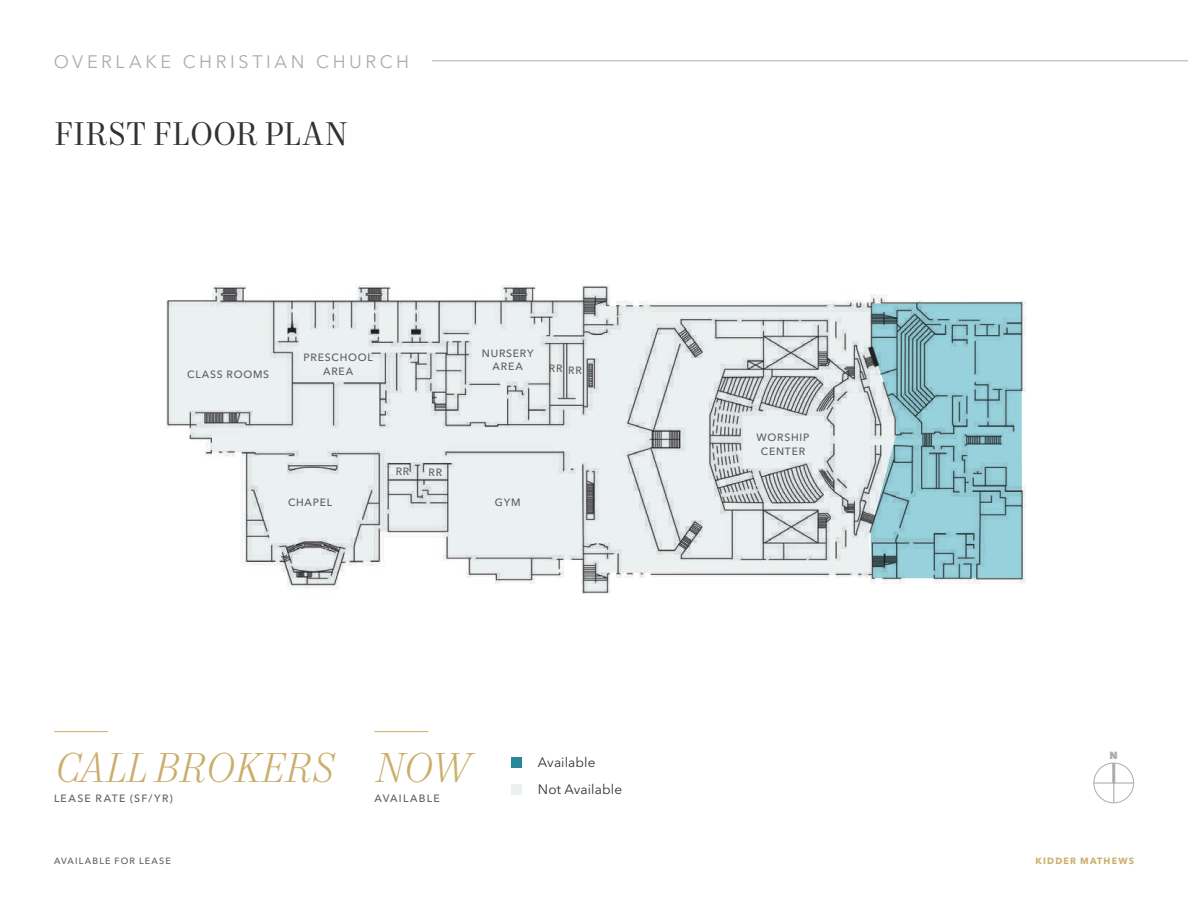
<style>
.page{position:relative;width:1188px;height:918px;background:#fff}
.page>*{position:absolute;margin:0;border:0;box-sizing:border-box;transform-origin:0 0}
.Stat_Italic_-_Gold_2023{font:italic 300 42px "Mort Modern 07";letter-spacing:-.015em;color:#cbae6b}
.Headline_-_Level_2_-_Charcoal_2023{font:33px "Mort Modern 08";letter-spacing:.005em;color:#313234}
.t1{font:18px "Avenir Next LT Pro";letter-spacing:.2em;color:#afabac}
.Table_Input_-_Charcoal_2023{font:13.5px "Avenir Next LT Pro";letter-spacing:.01em;color:#313234}
.Other_Callout_Text_-_Ash_2023{font:500 10.5px/13.5px "Avenir Next LT Pro";letter-spacing:.075em;color:#5e5d5d;text-align:center}
.Stat_Label_-_Ash_2023{font:500 10.5px "Avenir Next LT Pro";letter-spacing:.125em;color:#5e5d5d}
.t2{font:800 10.35px "Avenir Next LT Pro";color:#afabac}
.t3{font:500 9px "Avenir Next LT Pro";letter-spacing:.13em;color:#5e5d5d}
.t4{font:700 9px "Avenir Next LT Pro";letter-spacing:.13em;color:#cbae6b}
</style>
<div class="page">
<hr style="left:54px;top:731px;width:54px;height:1px;background:#cbae6b">
<hr style="left:374px;top:731px;width:54px;height:1px;background:#cbae6b">
<svg style="left:896px;top:302px;width:126px;height:276px;background:#89bec8"></svg>
<svg style="left:166px;top:286px;width:730px;height:306px;fill:#ebf0f1"></svg>
<div style="left:1094px;top:763px;width:40px;height:40px;border:1px solid #afabac;border-radius:50%"></div>
<hr style="left:1112px;top:763px;width:3px;height:20px;background:#afabac">
<hr style="left:1094px;top:782px;width:40px;height:2px;background:#afabac">
<svg style="left:1113px;top:784px;width:1px;height:19px"></svg>
<div style="left:511px;top:757px;width:11px;height:11px;background:#26889a"></div>
<div style="left:511px;top:784px;width:11px;height:11px;background:#ebf0f1"></div>
<hr style="left:432px;top:61px;width:756px;height:1px;background:#afabac">
<h3 class="t1" style="left:54px;top:51px;width:357px">OVERLAKE CHRISTIAN CHURCH</h3>
<p class="Headline_-_Level_2_-_Charcoal_2023" style="left:54px;top:114px;width:296px">FIRST FLOOR PLAN</p>
<p class="Other_Callout_Text_-_Ash_2023" style="left:187px;top:368px;width:84px">CLASS ROOMS</p>
<p class="Other_Callout_Text_-_Ash_2023" style="left:304px;top:351px;width:71px">PRESCHOOL<br>AREA</p>
<p class="Other_Callout_Text_-_Ash_2023" style="left:482px;top:346px;width:53px">NURSERY<br>AREA</p>
<p class="Other_Callout_Text_-_Ash_2023" style="left:549px;top:361px;width:15px">RR</p>
<p class="Other_Callout_Text_-_Ash_2023" style="left:568px;top:364px;width:15px">RR</p>
<p class="Other_Callout_Text_-_Ash_2023" style="left:396px;top:465px;width:15px">RR</p>
<p class="Other_Callout_Text_-_Ash_2023" style="left:428px;top:465px;width:15px">RR</p>
<p class="Other_Callout_Text_-_Ash_2023" style="left:288px;top:495px;width:46px">CHAPEL</p>
<p class="Other_Callout_Text_-_Ash_2023" style="left:495px;top:495px;width:27px">GYM</p>
<p class="Stat_Italic_-_Gold_2023" style="left:54px;top:743px;width:281px">CALL BROKERS</p>
<p class="Stat_Label_-_Ash_2023" style="left:54px;top:792px;width:120px">LEASE RATE (SF/YR)</p>
<p class="Stat_Italic_-_Gold_2023" style="left:374px;top:743px;width:97px">NOW</p>
<p class="Stat_Label_-_Ash_2023" style="left:374px;top:792px;width:67px">AVAILABLE</p>
<p class="Table_Input_-_Charcoal_2023" style="left:538px;top:755px;width:59px">Available</p>
<p class="Table_Input_-_Charcoal_2023" style="left:538px;top:782px;width:86px">Not Available</p>
<p class="Other_Callout_Text_-_Ash_2023" style="left:757px;top:431px;width:54px">WORSHIP<br>CENTER</p>
<p class="t2" style="left:1110px;top:749px;width:10px">N</p>
<p class="t3" style="left:54px;top:855px;width:118px">AVAILABLE FOR LEASE</p>
<p class="t4" style="left:1036px;top:855px;width:100px">KIDDER MATHEWS</p>
</div>
